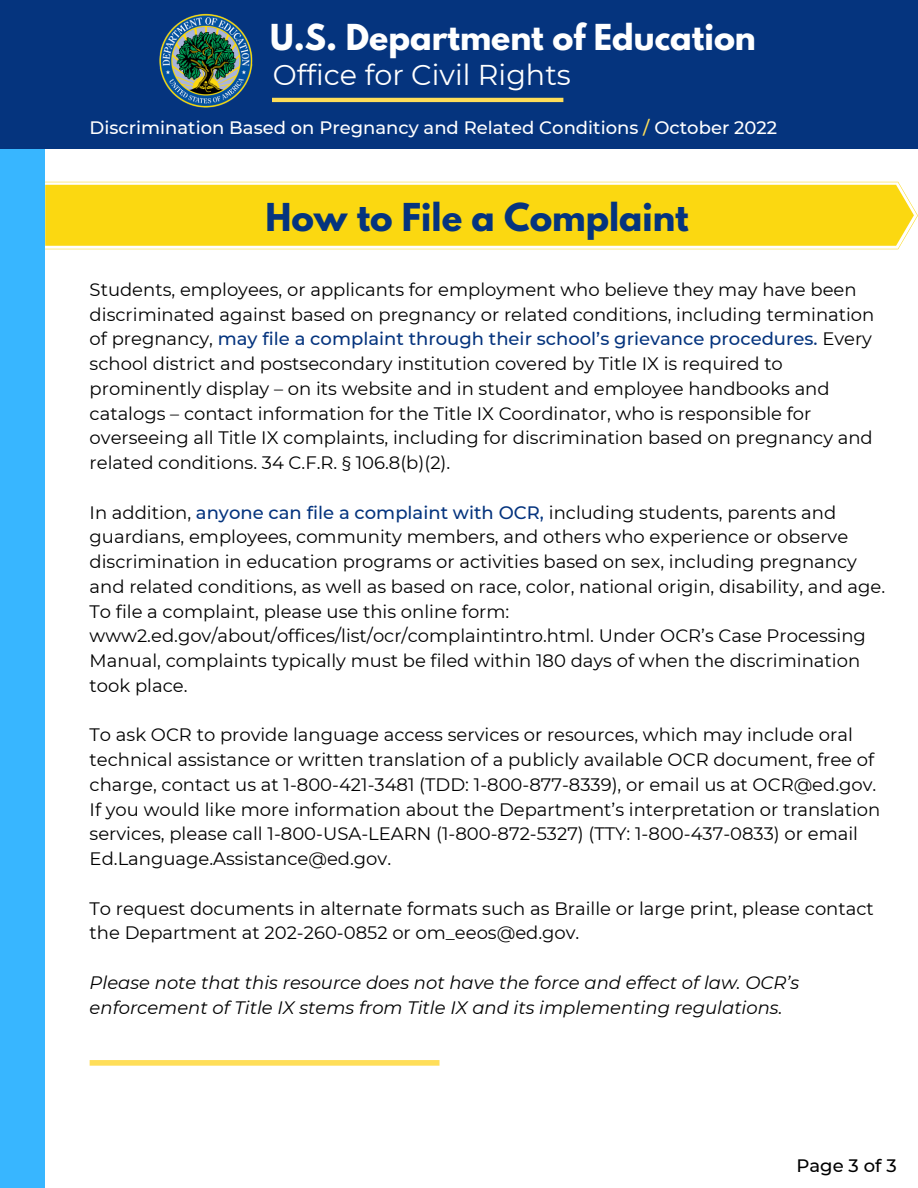
<style>
.page{position:relative;width:918px;height:1188px;background:#fff}
.page>*{position:absolute;margin:0;border:0;box-sizing:border-box;transform-origin:0 0}
.t1{font:700 34.05px "League Spartan";color:#05347e}
.t2{font:700 31.65px "League Spartan";color:#fff}
.t3{font:28.65px "Montserrat";color:#fff}
.t4{font:18px/24.8px "Montserrat";color:#000}
.t5{font:italic 18px/24.8px "Montserrat";color:#000}
.t6{font:500 18px "Montserrat";color:#fff}
.t7{font:500 18px "Montserrat";color:#000}
.s1{color:#ffde59}
.s2{font-weight:500;color:#05347e}
</style>
<div class="page">
<svg style="left:44px;top:182px;width:874px;height:67px;background:#fadb28"></svg>
<div style="left:0;top:0;width:44px;height:1188px;background:#38b6ff"></div>
<div style="left:90px;top:1060px;width:350px;height:6px;background:#ffde59"></div>
<div style="left:0;top:0;width:918px;height:149px;background:#05347e"></div>
<img style="left:159px;top:13px;width:94px;height:95px">
<hr style="left:272px;top:98px;width:291px;height:4px;background:#ffde59">
<h1 class="t2" style="left:270px;top:21px;width:487px">U.S. Department of Education</h1>
<h2 class="t3" style="left:273px;top:57px;width:300px">Office for Civil Rights</h2>
<p class="t6" style="left:90px;top:117px;width:689px">Discrimination Based on Pregnancy and Related Conditions <span class="s1">/</span> October 2022</p>
<h1 class="t1" style="left:265px;top:200px;width:425px">How to File a Complaint</h1>
<p class="t4" style="left:90px;top:277px;width:786px">Students, employees, or applicants for employment who believe they may have been discriminated against based on pregnancy or related conditions, including termination of pregnancy, <span class="s2">may file a complaint through their school’s grievance procedures.</span> Every school district and postsecondary institution covered by Title IX is required to prominently display – on its website and in student and employee handbooks and catalogs – contact information for the Title IX Coordinator, who is responsible for overseeing all Title IX complaints, including for discrimination based on pregnancy and related conditions. 34 C.F.R. § 106.8(b)(2).</p>
<p class="t4" style="left:90px;top:500px;width:797px">In addition, <span class="s2">anyone can file a complaint with OCR,</span> including students, parents and guardians, employees, community members, and others who experience or observe discrimination in education programs or activities based on sex, including pregnancy and related conditions, as well as based on race, color, national origin, disability, and age.<br>To file a complaint, please use this online form: www2.ed.gov/about/offices/list/ocr/complaintintro.html. Under OCR’s Case Processing Manual, complaints typically must be filed within 180 days of when the discrimination took place.</p>
<p class="t4" style="left:90px;top:723px;width:792px">To ask OCR to provide language access services or resources, which may include oral technical assistance or written translation of a publicly available OCR document, free of charge, contact us at 1-800-421-3481 (TDD: 1-800-877-8339), or email us at OCR@ed.gov.<br>If you would like more information about the Department’s interpretation or translation services, please call 1-800-USA-LEARN (1-800-872-5327) (TTY: 1-800-437-0833) or email Ed.Language.Assistance@ed.gov.</p>
<p class="t4" style="left:90px;top:896px;width:786px">To request documents in alternate formats such as Braille or large print, please contact the Department at 202-260-0852 or om_eeos@ed.gov.</p>
<p class="t5" style="left:90px;top:970px;width:711px">Please note that this resource does not have the force and effect of law. OCR’s enforcement of Title IX stems from Title IX and its implementing regulations.</p>
<p class="t7" style="left:797px;top:1154px;width:102px">Page 3 of 3</p>
</div>
